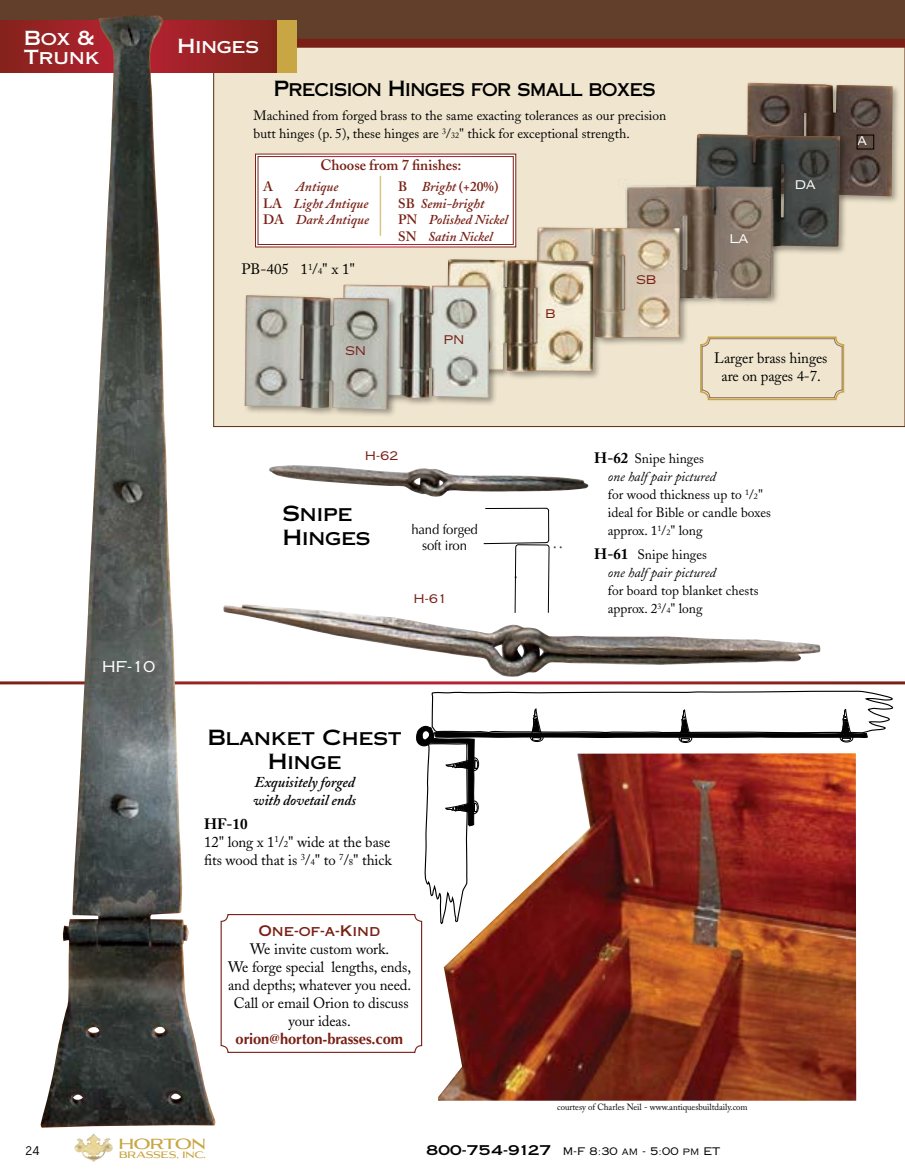
<style>
.page{position:relative;width:905px;height:1175px;background:#fff}
.page>*{position:absolute;margin:0;border:0;box-sizing:border-box;transform-origin:0 0}
.t1{font:21px "Copperplate Thirty One AB";letter-spacing:-.035em;color:#000;scale:.9 1}
.t2{font:21px/24px "Copperplate Thirty One AB";letter-spacing:-.035em;color:#000;text-align:center}
.t3{font:19.5px/19.5px "Copperplate Thirty One AB";letter-spacing:-.025em;color:#fff}
.t4{font:15px/18px "Adobe Caslon";letter-spacing:-.005em;color:#000;text-align:center}
.t5{font:italic 600 15px/18px "Adobe Caslon";letter-spacing:-.005em;color:#000}
.t6{font:700 15px "Optima LT Std";letter-spacing:-.01em;color:#792016}
.t7{font:600 15px "Adobe Caslon";color:#792016}
.t8{font:15px "Copperplate Thirty Two AB";color:#fff}
.t9{font:14.7px "Copperplate Thirty One AB";letter-spacing:-.005em;color:#792016}
.t10{font:500 14.25px "Aviano Flare";letter-spacing:-.05em;color:#c7a643;scale:.95 1}
.t11{font:13.5px/18px "Adobe Caslon";color:#000}
.t12{font:italic 600 13.5px/16.5px "Adobe Caslon";color:#792016}
.t13{font:italic 13.5px/18px "Adobe Caslon";color:#000}
.t14{font:13.5px/16.2px "Optima LT Std";letter-spacing:-.01em;color:#000;text-align:center}
.t15{font:600 13.5px "Adobe Caslon";color:#792016}
.t16{font:12px "Copperplate Thirty Two AB";letter-spacing:-.025em;color:#792016}
.t17{font:12px "Copperplate Thirty Two AB";color:#fff}
.t18{font:12px "Copperplate Twenty Nine AB";color:#000}
.t19{font:10.5px "Copperplate Thirty Two AB";letter-spacing:-.005em;color:#000}
.t20{font:9px "Adobe Caslon";letter-spacing:-.005em;color:#000}
.t21{font:500 9px "Aviano Flare";letter-spacing:-.01em;color:#c7a643;scale:.95 1}
.s1{font-size:8.1px}
.s2{font-style:italic}
.s3{font-style:normal}
.s4{font-size:9px}
.s5{font-weight:700}
.s6{font-weight:700;font-size:15px}
.s7{font-weight:700;font-style:normal;font-size:15px}
.s8{font-family:"Copperplate Thirty One AB";font-size:13.5px}
</style>
<div class="page">
<div style="left:214px;top:20px;width:690px;height:406px;background:#f0e6cf"></div>
<div style="left:0;top:0;width:904px;height:44px;background:#613f2a"></div>
<div style="left:0;top:39px;width:904px;height:9px;background:#792016"></div>
<div style="left:0;top:20px;width:290px;height:52px;background:#8b221e"></div>
<div style="left:278px;top:20px;width:19px;height:52px;background:#c7a643"></div>
<svg style="left:415px;top:690px;width:478px;height:244px"></svg>
<img style="left:438px;top:753px;width:418px;height:347px">
<div style="left:744px;top:81px;width:156px;height:123px;background:#000;opacity:.35"></div>
<img style="left:747px;top:83px;width:145px;height:113px">
<img style="left:40px;top:15px;width:175px;height:1112px">
<img style="left:223px;top:604px;width:597px;height:73px">
<div style="left:220px;top:914px;width:202px;height:138px;border:1px solid #792016;border-radius:7px"></div>
<img style="left:485px;top:507px;width:85px;height:106px">
<img style="left:269px;top:465px;width:320px;height:32px">
<div style="left:693px;top:132px;width:155px;height:123px;background:#000;opacity:.35"></div>
<img style="left:695px;top:134px;width:145px;height:113px">
<img style="left:625px;top:178px;width:156px;height:126px">
<div style="left:534px;top:226px;width:154px;height:120px;background:#000;opacity:.35"></div>
<img style="left:536px;top:227px;width:144px;height:111px">
<div style="left:445px;top:258px;width:156px;height:123px;background:#000;opacity:.35"></div>
<img style="left:447px;top:259px;width:146px;height:113px">
<div style="left:340px;top:282px;width:157px;height:124px;background:#000;opacity:.35"></div>
<img style="left:342px;top:285px;width:147px;height:113px">
<div style="left:243px;top:294px;width:154px;height:124px;background:#000;opacity:.35"></div>
<img style="left:245px;top:295px;width:144px;height:114px">
<div style="left:857px;top:135px;width:16px;height:14px;border:1px solid #000"></div>
<div style="left:700px;top:336px;width:144px;height:64px;border:2px solid #c7a643;border-radius:8px"></div>
<div style="left:701px;top:338px;width:141px;height:60px;border:1px solid #8b6c61;border-radius:8px"></div>
<div style="left:255px;top:154px;width:261px;height:93px;background:#fff"></div>
<div style="left:258px;top:156px;width:255px;height:89px;border:1px solid #fff"></div>
<hr style="left:379px;top:176px;width:2px;height:60px;background:#dcc486">
<img style="left:74px;top:1133px;width:39px;height:29px">
<h2 class="t3" style="left:24px;top:28px;width:78px">Box &amp;<br>Trunk</h2>
<h2 class="t3" style="left:177px;top:37px;width:84px">Hinges</h2>
<h1 class="t1" style="left:273px;top:76px;width:426px">Precision Hinges for small boxes</h1>
<p class="t11" style="left:254px;top:107px;width:414px">Machined from forged brass to the same exacting tolerances as our precision butt hinges (p. 5), these hinges are <sup>3</sup>/<span class="s1">32</span>" thick for exceptional strength.</p>
<p class="t7" style="left:320px;top:156px;width:143px">Choose from 7 finishes:</p>
<p class="t15" style="left:263px;top:179px;width:12px">A</p>
<p class="t12" style="left:296px;top:179px;width:44px">Antique</p>
<p class="t15" style="left:398px;top:179px;width:102px">B <span class="s2">Bright</span> (+20%)</p>
<p class="t12" style="left:263px;top:196px;width:107px"><span class="s3">LA</span> Light Antique</p>
<p class="t12" style="left:398px;top:196px;width:88px"><span class="s3">SB</span> Semi-bright</p>
<p class="t12" style="left:263px;top:212px;width:107px"><span class="s3">DA</span> Dark Antique</p>
<p class="t12" style="left:398px;top:212px;width:111px"><span class="s3">PN</span> Polished Nickel<br><span class="s3">SN</span> Satin Nickel</p>
<p class="t4" style="left:241px;top:260px;width:115px">PB-405 1<sup>1</sup>/<span class="s4">4</span>" x 1"</p>
<p class="t16" style="left:345px;top:343px;width:23px">SN</p>
<p class="t16" style="left:443px;top:332px;width:23px">PN</p>
<p class="t16" style="left:545px;top:306px;width:12px">B</p>
<p class="t16" style="left:636px;top:272px;width:22px">SB</p>
<p class="t17" style="left:729px;top:231px;width:21px">LA</p>
<p class="t17" style="left:794px;top:177px;width:23px">DA</p>
<p class="t4" style="left:714px;top:349px;width:115px">Larger brass hinges are on pages 4-7.</p>
<p class="t8" style="left:102px;top:657px;width:55px">HF-10</p>
<p class="t16" style="left:364px;top:448px;width:35px">H-62</p>
<h1 class="t2" style="left:282px;top:502px;width:90px;text-align:left">Snipe<br>Hinges</h1>
<p class="t14" style="left:411px;top:521px;width:68px">hand forged soft iron</p>
<p class="t16" style="left:413px;top:591px;width:35px">H-61</p>
<h1 class="t2" style="left:207px;top:725px;width:196px">Blanket Chest<br>Hinge</h1>
<p class="t5" style="left:253px;top:773px;width:104px">Exquisitely forged with dovetail ends</p>
<p class="t4" style="left:204px;top:814px;width:189px;text-align:left"><span class="s5">HF-10<br></span>12" long x 1<sup>1</sup>/<span class="s4">2</span>" wide at the base fits wood that is <sup>3</sup>/<span class="s4">4</span>" to <sup>7</sup>/<span class="s4">8</span>" thick</p>
<p class="t9" style="left:258px;top:922px;width:123px">One-of-a-Kind</p>
<p class="t4" style="left:228px;top:940px;width:185px">We invite custom work.<br>We forge special lengths, ends, and depths; whatever you need.<br>Call or email Orion to discuss your ideas.</p>
<p class="t6" style="left:236px;top:1030px;width:169px">orion@horton-brasses.com</p>
<p class="t11" style="left:607px;top:449px;width:165px;text-indent:-13px"><span class="s6">H-62</span> Snipe hinges<br><span class="s2">one half pair pictured<br></span>for wood thickness up to <sup>1</sup>/<span class="s1">2</span>" ideal for Bible or candle boxes approx. 1<sup>1</sup>/<span class="s1">2</span>" long</p>
<p class="t13" style="left:607px;top:545px;width:109px;text-indent:-14px"><span class="s7">H-61</span> <span class="s3">Snipe hinges </span>one half pair pictured</p>
<p class="t11" style="left:607px;top:581px;width:152px">for board top blanket chests approx. 2<sup>3</sup>/<span class="s1">4</span>" long</p>
<p class="t20" style="left:557px;top:1101px;width:192px">courtesy of Charles Neil - www.antiquesbuiltdaily.com</p>
<p class="t10" style="left:119px;top:1135px;width:93px">HORTON</p>
<p class="t18" style="left:25px;top:1143px;width:16px">24</p>
<p class="t21" style="left:119px;top:1149px;width:93px">BRASSES, INC.</p>
<p class="t19" style="left:426px;top:1144px;width:295px"><span class="s8">800-754-9127</span> M-F 8:30 am - 5:00 pm ET</p>
<p class="t17" style="left:857px;top:133px;width:11px">A</p>
</div>
